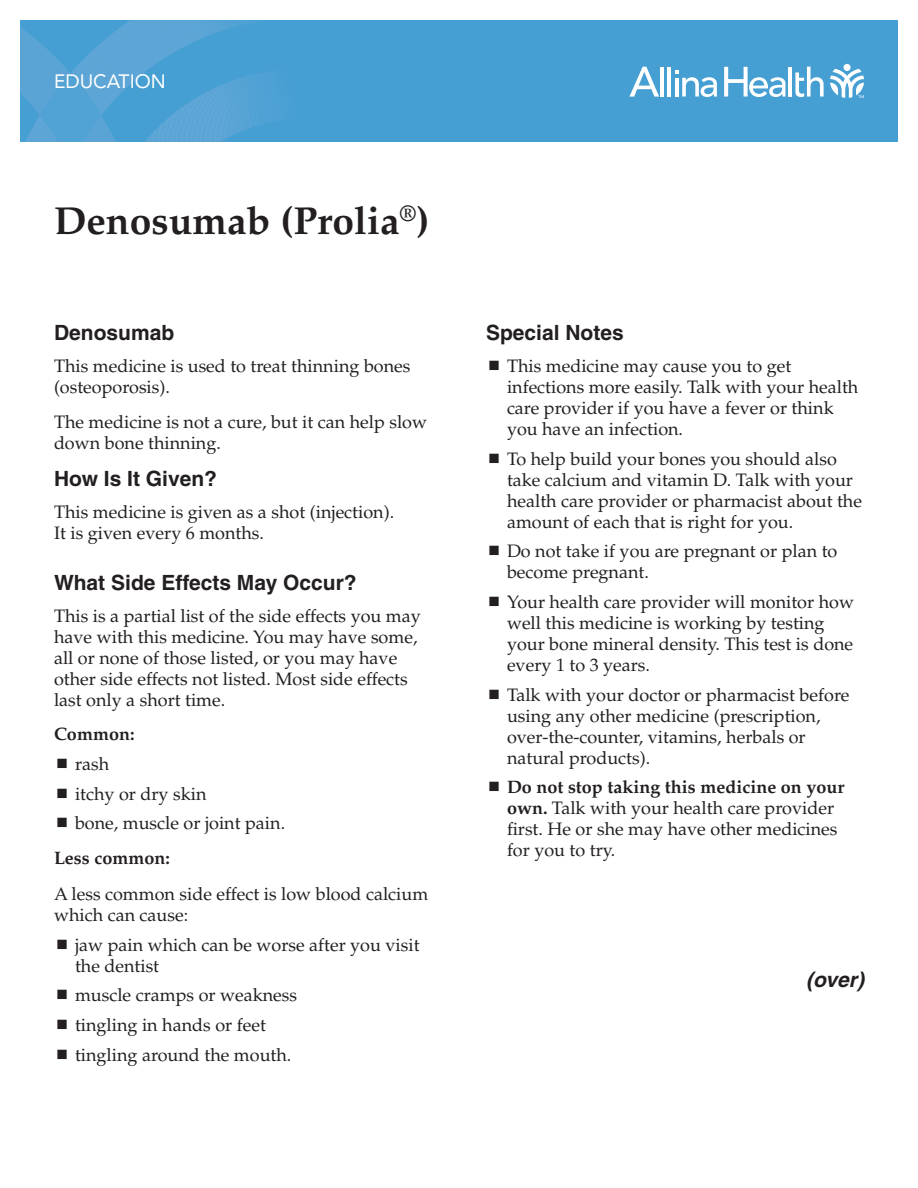
<style>
.page{position:relative;width:918px;height:1188px;background:#fff}
.page>*{position:absolute;margin:0;border:0;box-sizing:border-box;transform-origin:0 0}
.t1{font:700 39px "Palatino";color:#231f20}
.Headline_after_bulle{font:700 21px "Helvetica";color:#231f20}
.Headline{font:700 21px "Helvetica";color:#231f20}
.t2{font:italic 700 21px "Helvetica";color:#231f20}
.Kicker{font:19.2px "Avenir LT Std";color:#fff}
.Body_copy{font:18px/21px "Palatino";color:#231f20}
.Body_copy_before_bul{font:18px/21px "Palatino";color:#231f20}
.Body_copy_before_bul-2{font:700 18px "Palatino";color:#231f20}
.s1{font-weight:700}
</style>
<div class="page">
<div style="left:20px;top:20px;width:878px;height:122px;background:#459fd3"></div>
<svg style="left:20px;top:20px;width:257px;height:122px"></svg>
<svg style="left:830px;top:69px;width:34px;height:29px"></svg>
<div style="left:844px;top:64px;width:7px;height:7px;background:#fff;border-radius:50%"></div>
<hr style="left:660px;top:67px;width:4px;height:30px;background:#fff">
<hr style="left:667px;top:67px;width:4px;height:30px;background:#fff">
<hr style="left:789px;top:67px;width:3px;height:30px;background:#fff">
<svg style="left:795px;top:67px;width:29px;height:30px"></svg>
<svg style="left:675px;top:71px;width:42px;height:26px"></svg>
<svg style="left:629px;top:67px;width:30px;height:30px"></svg>
<svg style="left:724px;top:67px;width:62px;height:30px"></svg>
<p class="Kicker" style="left:54px;top:70px;width:113px">EDUCATION</p>
<p class="t1" style="left:54px;top:198px;width:377px">Denosumab (Prolia<sup>®</sup>)</p>
<p class="Headline" style="left:54px;top:320px;width:122px">Denosumab</p>
<p class="Body_copy" style="left:54px;top:356px;width:358px">This medicine is used to treat thinning bones (osteoporosis).</p>
<p class="Body_copy" style="left:54px;top:411px;width:375px">The medicine is not a cure, but it can help slow down bone thinning.</p>
<p class="Headline" style="left:54px;top:466px;width:165px">How Is It Given?</p>
<p class="Body_copy" style="left:54px;top:502px;width:342px">This medicine is given as a shot (injection).<br>It is given every 6 months.</p>
<p class="Headline_after_bulle" style="left:54px;top:570px;width:304px">What Side Effects May Occur?</p>
<p class="Body_copy" style="left:54px;top:605px;width:368px">This is a partial list of the side effects you may have with this medicine. You may have some, all or none of those listed, or you may have other side effects not listed. Most side effects last only a short time.</p>
<p class="Body_copy_before_bul-2" style="left:54px;top:723px;width:82px">Common:</p>
<p class="Body_copy" style="left:75px;top:754px;width:36px">rash</p>
<p class="Body_copy" style="left:75px;top:783px;width:133px">itchy or dry skin</p>
<p class="Body_copy" style="left:75px;top:813px;width:212px">bone, muscle or joint pain.</p>
<p class="Body_copy_before_bul-2" style="left:54px;top:848px;width:117px">Less common:</p>
<p class="Body_copy_before_bul" style="left:54px;top:884px;width:376px">A less common side effect is low blood calcium which can cause:</p>
<p class="Body_copy" style="left:75px;top:935px;width:346px">jaw pain which can be worse after you visit the dentist</p>
<p class="Body_copy" style="left:75px;top:985px;width:224px">muscle cramps or weakness</p>
<p class="Body_copy" style="left:75px;top:1015px;width:192px">tingling in hands or feet</p>
<p class="Body_copy" style="left:75px;top:1044px;width:218px">tingling around the mouth.</p>
<p class="Headline_after_bulle" style="left:486px;top:320px;width:139px">Special Notes</p>
<p class="Body_copy" style="left:507px;top:356px;width:353px">This medicine may cause you to get infections more easily. Talk with your health care provider if you have a fever or think you have an infection.</p>
<p class="Body_copy" style="left:507px;top:448px;width:357px">To help build your bones you should also take calcium and vitamin D. Talk with your health care provider or pharmacist about the amount of each that is right for you.</p>
<p class="Body_copy" style="left:507px;top:541px;width:332px">Do not take if you are pregnant or plan to become pregnant.</p>
<p class="Body_copy" style="left:507px;top:592px;width:349px">Your health care provider will monitor how well this medicine is working by testing your bone mineral density. This test is done every 1 to 3 years.</p>
<p class="Body_copy" style="left:507px;top:684px;width:344px">Talk with your doctor or pharmacist before using any other medicine (prescription, over-the-counter, vitamins, herbals or natural products).</p>
<p class="Body_copy" style="left:507px;top:777px;width:339px"><span class="s1">Do not stop taking this medicine on your own.</span> Talk with your health care provider first. He or she may have other medicines for you to try.</p>
<p class="t2" style="left:806px;top:967px;width:59px">(over)</p>
</div>
